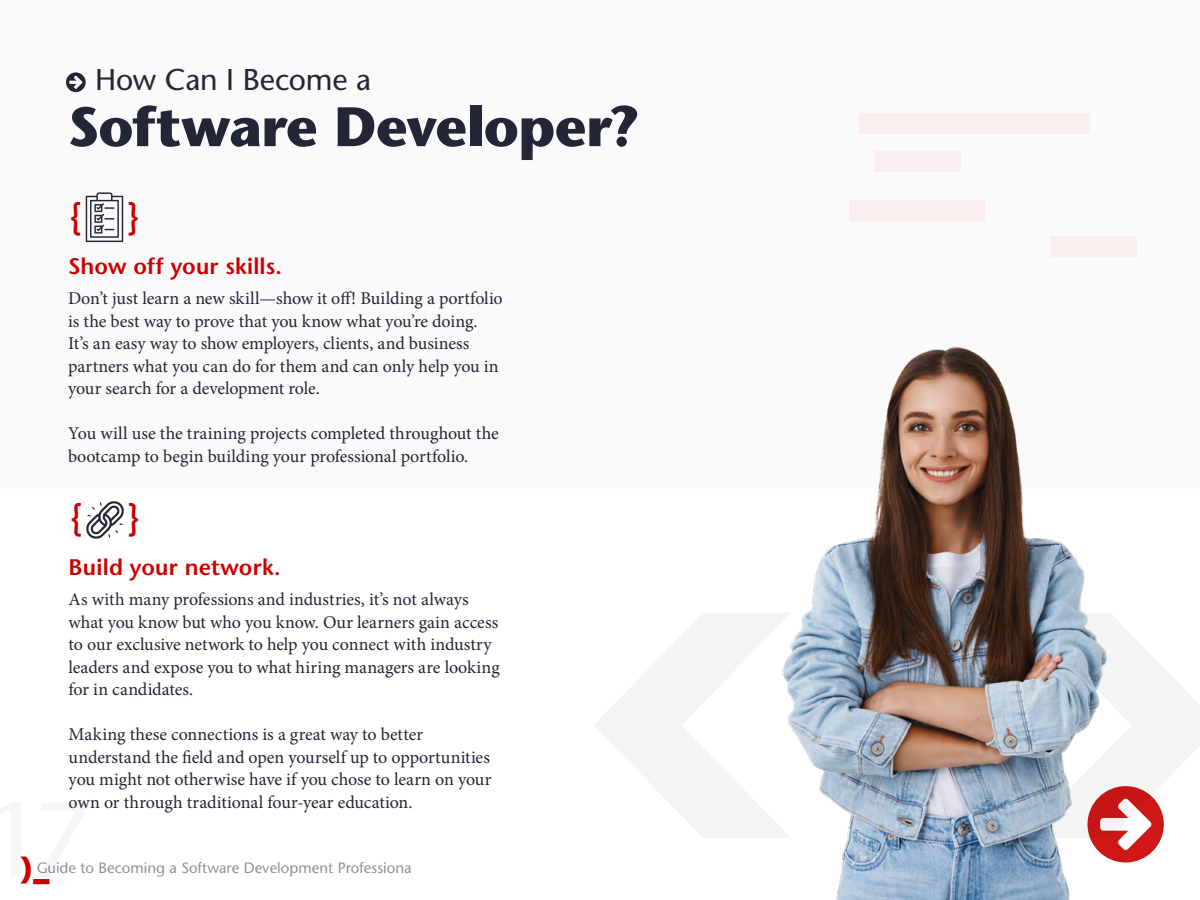
<style>
.page{position:relative;width:1200px;height:900px;background:#fff}
.page>*{position:absolute;margin:0;border:0;box-sizing:border-box;transform-origin:0 0}
.t1{font:500 105px "Stone Sans Std";color:#232636}
.t2{font:700 55.5px "Stone Sans Std";letter-spacing:-.015em;color:#232636}
.t3{font:500 30px "Stone Sans Std";letter-spacing:-.005em;color:#232636}
.t4{font:500 30px "Poppins";color:#c00}
.t5{font:900 24px "Poppins";color:#c00}
.t6{font:600 22.5px "Stone Sans Std";letter-spacing:.01em;color:#c00}
.t7{font:18px/22.5px "Minion Pro";letter-spacing:-.005em;color:#232636}
.t8{font:500 15px "Stone Sans Std";color:#232636}
</style>
<div class="page">
<div style="left:0;top:0;width:1200px;height:489px;background:#fafafa"></div>
<div style="left:859px;top:113px;width:230px;height:20px;background:#faeded"></div>
<div style="left:850px;top:200px;width:135px;height:21px;background:#faeded"></div>
<div style="left:874px;top:151px;width:87px;height:20px;background:#faeded"></div>
<div style="left:1050px;top:236px;width:87px;height:21px;background:#faeded"></div>
<svg style="left:66px;top:72px;width:20px;height:20px"></svg>
<svg style="left:86px;top:192px;width:37px;height:50px"></svg>
<img style="left:782px;top:346px;width:340px;height:554px">
<svg style="left:86px;top:501px;width:38px;height:38px"></svg>
<svg style="left:1087px;top:786px;width:77px;height:76px"></svg>
<h3 class="t3" style="left:95px;top:62px;width:278px">How Can I Become a</h3>
<h2 class="t2" style="left:68px;top:94px;width:574px">Software Developer?</h2>
<h3 class="t4" style="left:68px;top:202px;width:17px">}</h3>
<h3 class="t4" style="left:126px;top:202px;width:17px">{</h3>
<p class="t6" style="left:68px;top:252px;width:215px">Show off your skills.</p>
<p class="t7" style="left:68px;top:287px;width:436px">Dont’ just learn a new skill—show it off! Building a portfolio is the best way to prove that you know what your e’ doing.<br>It s’ an easy way to show employers, clients, and business partners what you can do for them and can only help you in your search for a development role.</p>
<p class="t7" style="left:68px;top:422px;width:432px">You will use the training projects completed throughout the bootcamp to begin building your professional portfolio.</p>
<h3 class="t4" style="left:68px;top:504px;width:17px">}</h3>
<h3 class="t4" style="left:127px;top:504px;width:17px">{</h3>
<p class="t6" style="left:69px;top:553px;width:214px">Build your network.</p>
<p class="t7" style="left:69px;top:588px;width:433px">As with many professions and industries s’i t, not always what you know but who you know. Our learners gain access to our exclusive network to help you connect with industry leaders and expose you to what hiring managers are looking for in candidates.</p>
<p class="t7" style="left:69px;top:723px;width:424px">Making these connections is a great way to better understand the field and open yourself up to opportunities you might not otherwise have if you chose to learn on your own or through traditional four-year education.</p>
<h1 class="t1" style="left:-15px;top:778px;width:107px">17</h1>
<h3 class="t5" style="left:21px;top:855px;width:31px">)_</h3>
<p class="t8" style="left:36px;top:859px;width:377px">Guide to Becoming a Software Development Professiona</p>
</div>
